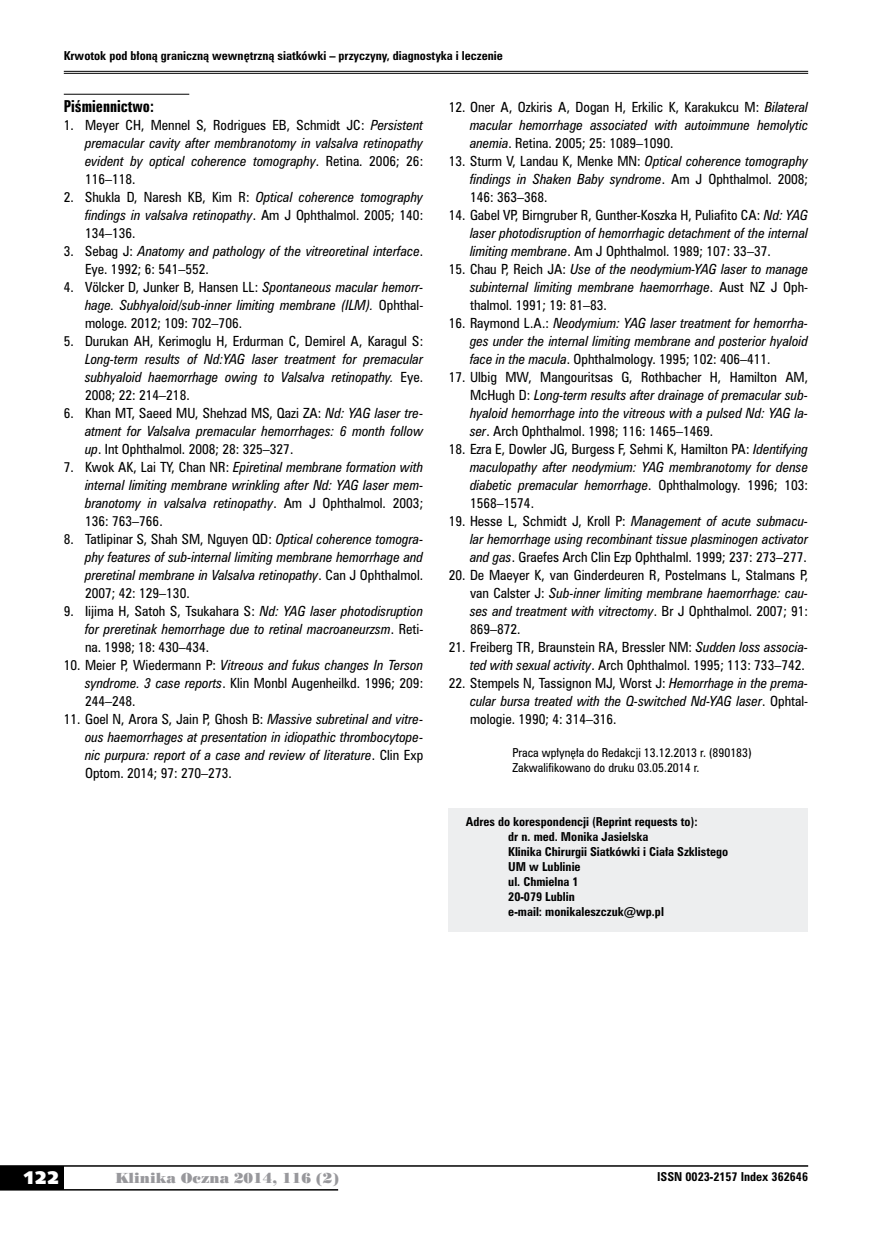
<style>
.page{position:relative;width:872px;height:1234px;background:#fff}
.page>*{position:absolute;margin:0;border:0;box-sizing:border-box;transform-origin:0 0}
.t1{font:18px "Humanst 531 U Blk PL";color:#fff}
.t2{font:15px "Zurich Bd X Cn PL";color:#000}
.t3{font:13.5px "Poster Bodoni PL";color:#98989c}
.t4{font:italic 12.75px/18px "Zurich Cn PL";color:#000;text-align:justify}
.t5{font:12.75px/18px "Zurich Cn PL";color:#000;text-align:justify}
.t6{font:700 11.25px/15px "Zurich Cn PL";color:#000}
.t7{font:11.25px/15px "Zurich Cn PL";color:#000}
.s1{font-style:normal}
.s2{font-style:italic}
</style>
<div class="page">
<div style="left:0;top:1165px;width:64px;height:24px;background:#000"></div>
<hr style="left:0;top:1164px;width:808px;height:2px;background:#000">
<hr style="left:0;top:1188px;width:338px;height:2px;background:#000">
<hr style="left:64px;top:71px;width:744px;height:1px;background:#000">
<hr style="left:64px;top:73px;width:744px;height:1px;background:#000">
<hr style="left:64px;top:94px;width:125px;height:1px;background:#000">
<div style="left:449px;top:808px;width:359px;height:123px;background:#edeeef"></div>
<p class="t6" style="left:64px;top:48px;width:440px">Krwotok pod błoną graniczną wewnętrzną siatkówki – przyczyny, diagnostyka i leczenie</p>
<p class="t2" style="left:64px;top:96px;width:92px">Piśmiennictwo:</p>
<p class="t4" style="left:85px;top:115px;width:340px;text-indent:-21px"><span class="s1">1. Meyer CH, Mennel S, Rodrigues EB, Schmidt JC:</span> Persistent premacular cavity after membranotomy in valsalva retinopathy evident by optical coherence tomography<span class="s1">. Retina. 2006; 26:<br>116–118.</span></p>
<p class="t5" style="left:85px;top:187px;width:340px;text-indent:-21px">2. Shukla D, Naresh KB, Kim R: <span class="s2">Optical coherence tomography findings in valsalva retinopathy</span>. Am J Ophthalmol. 2005; 140:<br>134–136.</p>
<p class="t4" style="left:85px;top:241px;width:340px;text-indent:-21px"><span class="s1">3. Sebag J:</span> Anatomy and pathology of the vitreoretinal interface<span class="s1">.<br>Eye. 1992; 6: 541–552.</span></p>
<p class="t4" style="left:85px;top:277px;width:340px;text-indent:-21px"><span class="s1">4. Völcker D, Junker B, Hansen LL:</span> Spontaneous macular hemorr&shy;hage. Subhyaloid/sub-inner limiting membrane (ILM). <span class="s1">Ophthal&shy;mologe. 2012; 109: 702–706.</span></p>
<p class="t5" style="left:64px;top:331px;width:361px">5. Durukan AH, Kerimoglu H, Erdurman C, Demirel A, Karagul S:</p>
<p class="t4" style="left:85px;top:349px;width:340px">Long-term results of Nd:YAG laser treatment for premacular subhyaloid haemorrhage owing to Valsalva retinopathy. <span class="s1">Eye.<br>2008; 22: 214–218.</span></p>
<p class="t4" style="left:85px;top:403px;width:340px;text-indent:-21px"><span class="s1">6. Khan MT, Saeed MU, Shehzad MS, Qazi ZA:</span> Nd: YAG laser tre&shy;atment for Valsalva premacular hemorrhages: 6 month follow up<span class="s1">. Int Ophthalmol. 2008; 28: 325–327.</span></p>
<p class="t4" style="left:85px;top:458px;width:340px;text-indent:-21px"><span class="s1">7. Kwok AK, Lai TY, Chan NR:</span> Epiretinal membrane formation with internal limiting membrane wrinkling after Nd: YAG laser mem&shy;branotomy in valsalva retinopathy<span class="s1">. Am J Ophthalmol. 2003; 136: 763–766.</span></p>
<p class="t4" style="left:85px;top:530px;width:340px;text-indent:-21px"><span class="s1">8. Tatlipinar S, Shah SM, Nguyen QD:</span> Optical coherence tomogra&shy;phy features of sub-internal limiting membrane hemorrhage and preretinal membrane in Valsalva retinopathy<span class="s1">. Can J Ophthalmol.<br>2007; 42: 129–130.</span></p>
<p class="t4" style="left:85px;top:602px;width:340px;text-indent:-21px"><span class="s1">9. Iijima H, Satoh S, Tsukahara S:</span> Nd: YAG laser photodisruption for preretinak hemorrhage due to retinal macroaneurzsm<span class="s1">. Reti&shy;na. 1998; 18: 430–434.</span></p>
<p class="t5" style="left:85px;top:656px;width:340px;text-indent:-21px">10. Meier P, Wiedermann P: <span class="s2">Vitreous and fukus changes In Terson syndrome. 3 case reports</span>. Klin Monbl Augenheilkd. 1996; 209:<br>244–248.</p>
<p class="t4" style="left:85px;top:710px;width:340px;text-indent:-21px"><span class="s1">11. Goel N, Arora S, Jain P, Ghosh B:</span> Massive subretinal and vitre&shy;ous haemorrhages at presentation in idiopathic thrombocytope&shy;nic purpura: report of a case and review of literature<span class="s1">. Clin Exp Optom. 2014; 97: 270–273.</span></p>
<p class="t5" style="left:470px;top:98px;width:340px;text-indent:-21px">12. Oner A, Ozkiris A, Dogan H, Erkilic K, Karakukcu M: <span class="s2">Bilateral macular hemorrhage associated with autoimmune hemolytic anemia</span>. Retina. 2005; 25: 1089–1090.</p>
<p class="t5" style="left:470px;top:152px;width:340px;text-indent:-21px">13. Sturm V, Landau K, Menke MN: <span class="s2">Optical coherence tomography findings in Shaken Baby syndrome</span>. Am J Ophthalmol. 2008; 146: 363–368.</p>
<p class="t5" style="left:470px;top:206px;width:340px;text-indent:-21px">14. Gabel VP, Birngruber R, Gunther-Koszka H, Puliafito CA: <span class="s2">Nd: YAG laser photodisruption of hemorrhagic detachment of the internal limiting membrane</span>. Am J Ophthalmol. 1989; 107: 33–37.</p>
<p class="t4" style="left:470px;top:260px;width:340px;text-indent:-21px"><span class="s1">15. Chau P, Reich JA:</span> Use of the neodymium-YAG laser to manage subinternal limiting membrane haemorrhage<span class="s1">. Aust NZ J Oph&shy;thalmol. 1991; 19: 81–83.</span></p>
<p class="t4" style="left:470px;top:314px;width:340px;text-indent:-21px"><span class="s1">16. Raymond L.A.:</span> Neodymium: YAG laser treatment for hemorrha&shy;ges under the internal limiting membrane and posterior hyaloid face in the macula<span class="s1">. Ophthalmology. 1995; 102: 406–411.</span></p>
<p class="t4" style="left:470px;top:368px;width:340px;text-indent:-21px"><span class="s1">17. Ulbig MW, Mangouritsas G, Rothbacher H, Hamilton AM, McHugh D:</span> Long-term results after drainage of premacular sub&shy;hyaloid hemorrhage into the vitreous with a pulsed Nd: YAG la&shy;ser<span class="s1">. Arch Ophthalmol. 1998; 116: 1465–1469.</span></p>
<p class="t4" style="left:470px;top:440px;width:340px;text-indent:-21px"><span class="s1">18. Ezra E, Dowler JG, Burgess F, Sehmi K, Hamilton PA:</span> Identifying maculopathy after neodymium: YAG membranotomy for dense diabetic premacular hemorrhage<span class="s1">. Ophthalmology. 1996; 103:<br>1568–1574.</span></p>
<p class="t4" style="left:470px;top:512px;width:340px;text-indent:-21px"><span class="s1">19. Hesse L, Schmidt J, Kroll P:</span> Management of acute submacu&shy;lar hemorrhage using recombinant tissue plasminogen activator and gas<span class="s1">. Graefes Arch Clin Ezp Ophthalml. 1999; 237: 273–277.</span></p>
<p class="t5" style="left:470px;top:566px;width:340px;text-indent:-21px">20. De Maeyer K, van Ginderdeuren R, Postelmans L, Stalmans P, van Calster J: <span class="s2">Sub-inner limiting membrane haemorrhage: cau&shy;ses and treatment with vitrectomy</span>. Br J Ophthalmol. 2007; 91:<br>869–872.</p>
<p class="t5" style="left:449px;top:638px;width:361px;text-align:right">21. Freiberg TR, Braunstein RA, Bressler NM: <span class="s2">Sudden loss associa&shy;ted with sexual activity</span>. Arch Ophthalmol. 1995; 113: 733–742.</p>
<p class="t4" style="left:470px;top:674px;width:340px;text-indent:-21px"><span class="s1">22. Stempels N, Tassignon MJ, Worst J:</span> Hemorrhage in the prema&shy;cular bursa treated with the Q-switched Nd-YAG laser<span class="s1">. Ophtal&shy;mologie. 1990; 4: 314–316.</span></p>
<p class="t7" style="left:512px;top:745px;width:241px">Praca wpłynęła do Redakcji 13.12.2013 r. (890183)<br>Zakwalifikowano do druku 03.05.2014 r.</p>
<p class="t6" style="left:508px;top:813px;width:221px;text-indent:-43px">Adres do korespondencji (Reprint requests to):<br>dr n. med. Monika Jasielska<br>Klinika Chirurgii Siatkówki i Ciała Szklistego<br>UM w Lublinie<br>ul. Chmielna 1<br>20-079 Lublin<br>e-mail: monikaleszczuk@wp.pl</p>
<h1 class="t1" style="left:23px;top:1165px;width:38px">122</h1>
<p class="t3" style="left:115px;top:1168px;width:225px">Klinika Oczna 2014, 116 (2)</p>
<p class="t6" style="left:657px;top:1168px;width:152px">ISSN 0023-2157 Index 362646</p>
</div>
